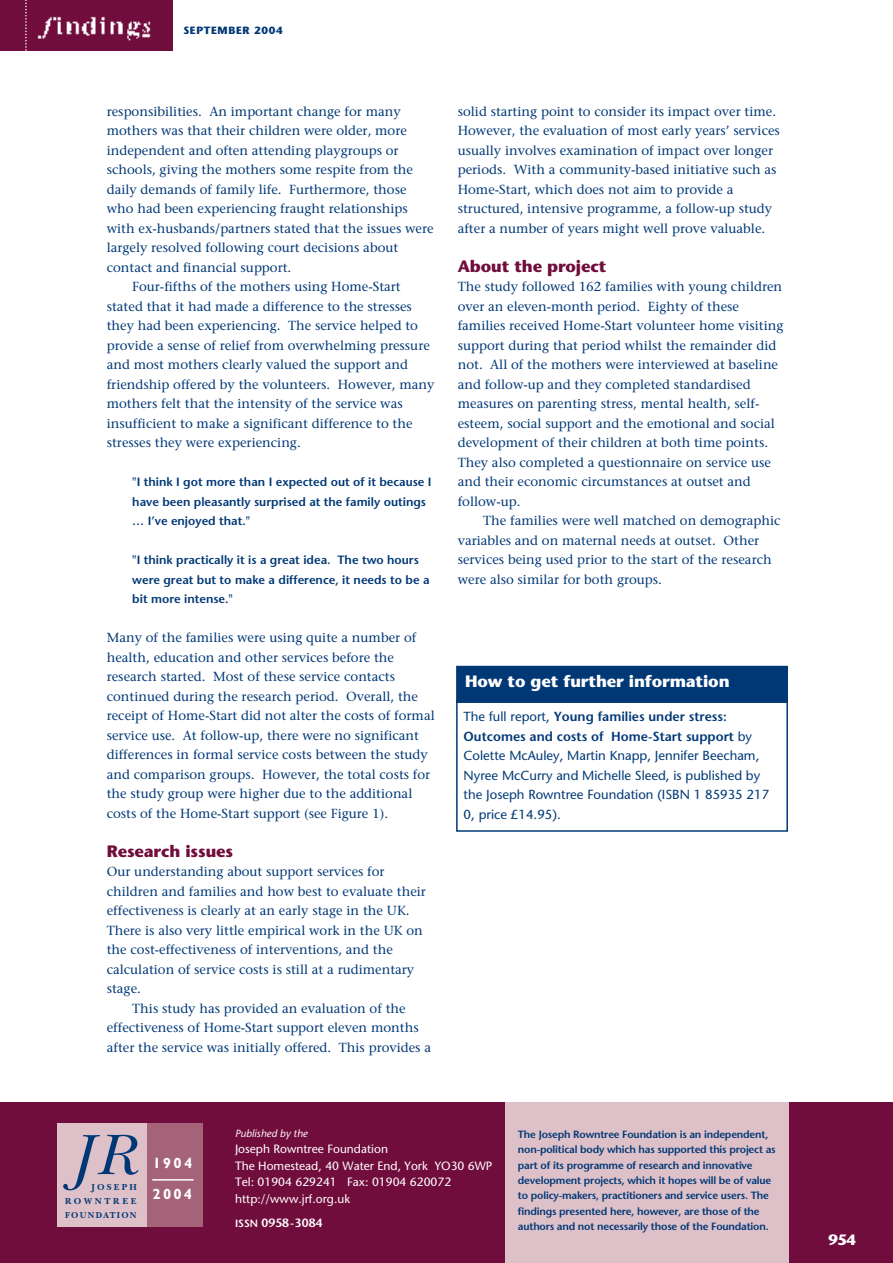
<style>
.page{position:relative;width:893px;height:1263px;background:#fff}
.page>*{position:absolute;margin:0;border:0;box-sizing:border-box;transform-origin:0 0}
.t1{font:italic 59.55px "New Baskerville";color:#003876}
.t2{font:700 16.5px "Stone Sans";letter-spacing:-.005em;color:#710d3d}
.t3{font:700 16.5px "Stone Sans";letter-spacing:-.005em;color:#fff}
.t4{font:700 15px "Stone Sans";color:#fff}
.t5{font:700 14.85px/30.8px "M Gill Sans";letter-spacing:.15em;color:#fff}
.t6{font:13.2px/19.5px "Stone Serif";color:#003876}
.t7{font:13.2px/19.5px "Stone Sans";color:#003876}
.t8{font:600 12px/19.5px "Stone Sans";color:#003876}
.t9{font:12px/16.5px "Stone Sans";color:#fff}
.t10{font:600 12px "Stone Sans";color:#fff}
.t11{font:600 10.5px/15.5px "Stone Sans";letter-spacing:-.015em;color:#003876}
.t12{font:italic 10.5px "Stone Sans";color:#fff}
.t13{font:700 10.5px "Stone Sans";letter-spacing:.065em;color:#003876}
.t14{font:700 9px/14.1px "New Baskerville";letter-spacing:.145em;color:#003876}
.t15{font:700 9px "New Baskerville";letter-spacing:.24em;color:#003876}
.s1{font-weight:600}
.s2{font-size:10.5px}
</style>
<div class="page">
<div style="left:0;top:1102px;width:892px;height:161px;background:#710d3d"></div>
<div style="left:146px;top:1124px;width:56px;height:103px;background:#a46378"></div>
<div style="left:57px;top:1124px;width:89px;height:103px;background:#dec1c8"></div>
<hr style="left:152px;top:1179px;width:41px;height:2px;background:#fff">
<div style="left:506px;top:1102px;width:283px;height:161px;background:#dec1c8"></div>
<div style="left:0;top:0;width:173px;height:50px;background:#710d3d"></div>
<img style="left:37px;top:16px;width:114px;height:25px">
<svg style="left:25px;top:0;width:2px;height:51px"></svg>
<div style="left:457px;top:667px;width:330px;height:35px;background:#003876"></div>
<div style="left:456px;top:666px;width:332px;height:37px;border:2px solid #003876"></div>
<p class="t13" style="left:183px;top:27px;width:101px">SEPTEMBER 2004</p>
<p class="t6" style="left:107px;top:103px;width:295px">responsibilities. An important change for many</p>
<p class="t6" style="left:107px;top:122px;width:302px">mothers was that their children were older, more</p>
<p class="t6" style="left:107px;top:142px;width:293px">independent and often attending playgroups or</p>
<p class="t6" style="left:107px;top:161px;width:308px">schools, giving the mothers some respite from the</p>
<p class="t6" style="left:107px;top:181px;width:301px">daily demands of family life. Furthermore, those</p>
<p class="t6" style="left:107px;top:200px;width:302px">who had been experiencing fraught relationships</p>
<p class="t6" style="left:107px;top:220px;width:328px">with ex-husbands/partners stated that the issues were</p>
<p class="t6" style="left:107px;top:239px;width:293px">largely resolved following court decisions about</p>
<p class="t6" style="left:107px;top:259px;width:186px">contact and financial support.</p>
<p class="t6" style="left:132px;top:278px;width:270px">Four-fifths of the mothers using Home-Start</p>
<p class="t6" style="left:107px;top:298px;width:306px">stated that it had made a difference to the stresses</p>
<p class="t6" style="left:107px;top:317px;width:313px">they had been experiencing. The service helped to</p>
<p class="t6" style="left:107px;top:337px;width:324px">provide a sense of relief from overwhelming pressure</p>
<p class="t6" style="left:107px;top:356px;width:303px">and most mothers clearly valued the support and</p>
<p class="t6" style="left:107px;top:376px;width:329px">friendship offered by the volunteers. However, many</p>
<p class="t6" style="left:107px;top:395px;width:297px">mothers felt that the intensity of the service was</p>
<p class="t6" style="left:107px;top:415px;width:307px">insufficient to make a significant difference to the</p>
<p class="t6" style="left:107px;top:434px;width:195px">stresses they were experiencing.</p>
<p class="t8" style="left:132px;top:474px;width:301px">"I think I got more than I expected out of it because I have been pleasantly surprised at the family outings … I’ve enjoyed that."</p>
<p class="t8" style="left:132px;top:552px;width:299px">"I think practically it is a great idea. The two hours were great but to make a difference, it needs to be a bit more intense."</p>
<p class="t6" style="left:107px;top:629px;width:329px">Many of the families were using quite a number of health, education and other services before the research started. Most of these service contacts continued during the research period. Overall, the receipt of Home-Start did not alter the costs of formal service use. At follow-up, there were no significant differences in formal service costs between the study and comparison groups. However, the total costs for the study group were higher due to the additional costs of the Home-Start support (see Figure 1).</p>
<p class="t2" style="left:107px;top:845px;width:128px">Research issues</p>
<p class="t6" style="left:107px;top:863px;width:279px">Our understanding about support services for</p>
<p class="t6" style="left:107px;top:883px;width:321px">children and families and how best to evaluate their</p>
<p class="t6" style="left:107px;top:902px;width:304px">effectiveness is clearly at an early stage in the UK.</p>
<p class="t6" style="left:107px;top:922px;width:317px">There is also very little empirical work in the UK on</p>
<p class="t6" style="left:107px;top:941px;width:288px">the cost-effectiveness of interventions, and the</p>
<p class="t6" style="left:107px;top:961px;width:309px">calculation of service costs is still at a rudimentary</p>
<p class="t6" style="left:107px;top:980px;width:36px">stage.</p>
<p class="t6" style="left:132px;top:1000px;width:275px">This study has provided an evaluation of the</p>
<p class="t6" style="left:107px;top:1019px;width:313px">effectiveness of Home-Start support eleven months</p>
<p class="t6" style="left:107px;top:1039px;width:326px">after the service was initially offered. This provides a</p>
<p class="t6" style="left:458px;top:103px;width:323px">solid starting point to consider its impact over time.<br>However, the evaluation of most early years’ services usually involves examination of impact over longer periods. With a community-based initiative such as Home-Start, which does not aim to provide a structured, intensive programme, a follow-up study after a number of years might well prove valuable.</p>
<p class="t2" style="left:458px;top:260px;width:150px">About the project</p>
<p class="t6" style="left:458px;top:278px;width:327px">The study followed 162 families with young children over an eleven-month period. Eighty of these families received Home-Start volunteer home visiting support during that period whilst the remainder did not. All of the mothers were interviewed at baseline and follow-up and they completed standardised measures on parenting stress, mental health, self&shy;esteem, social support and the emotional and social development of their children at both time points.<br>They also completed a questionnaire on service use and their economic circumstances at outset and follow-up.</p>
<p class="t6" style="left:458px;top:512px;width:324px;text-indent:26px">The families were well matched on demographic variables and on maternal needs at outset. Other services being used prior to the start of the research were also similar for both groups.</p>
<p class="t3" style="left:465px;top:675px;width:266px">How to get further information</p>
<p class="t7" style="left:463px;top:708px;width:307px">The full report, <span class="s1">Young families under stress:<br>Outcomes and costs of Home-Start support</span> by Colette McAuley, Martin Knapp, Jennifer Beecham, Nyree McCurry and Michelle Sleed, is published by the Joseph Rowntree Foundation (ISBN 1 85935 217<br>0, price £14.95).</p>
<h1 class="t1" style="left:72px;top:1134px;width:64px">JR</h1>
<p class="t15" style="left:91px;top:1184px;width:47px">JOSEPH</p>
<p class="t14" style="left:65px;top:1195px;width:73px">ROWNTREE<br>FOUNDATION</p>
<p class="t5" style="left:152px;top:1149px;width:41px">1904<br>2004</p>
<p class="t12" style="left:235px;top:1129px;width:74px">Published by the</p>
<p class="t9" style="left:235px;top:1142px;width:259px">Joseph Rowntree Foundation<br>The Homestead, 40 Water End, York YO30 6WP<br>Tel: 01904 629241 Fax: 01904 620072 http://www.jrf.org.uk</p>
<p class="t10" style="left:235px;top:1218px;width:89px"><span class="s2">ISSN</span> 0958-3084</p>
<p class="t11" style="left:518px;top:1127px;width:259px">The Joseph Rowntree Foundation is an independent, non-political body which has supported this project as part of its programme of research and innovative development projects, which it hopes will be of value to policy-makers, practitioners and service users. The findings presented here, however, are those of the authors and not necessarily those of the Foundation.</p>
<p class="t4" style="left:828px;top:1234px;width:29px">954</p>
</div>
